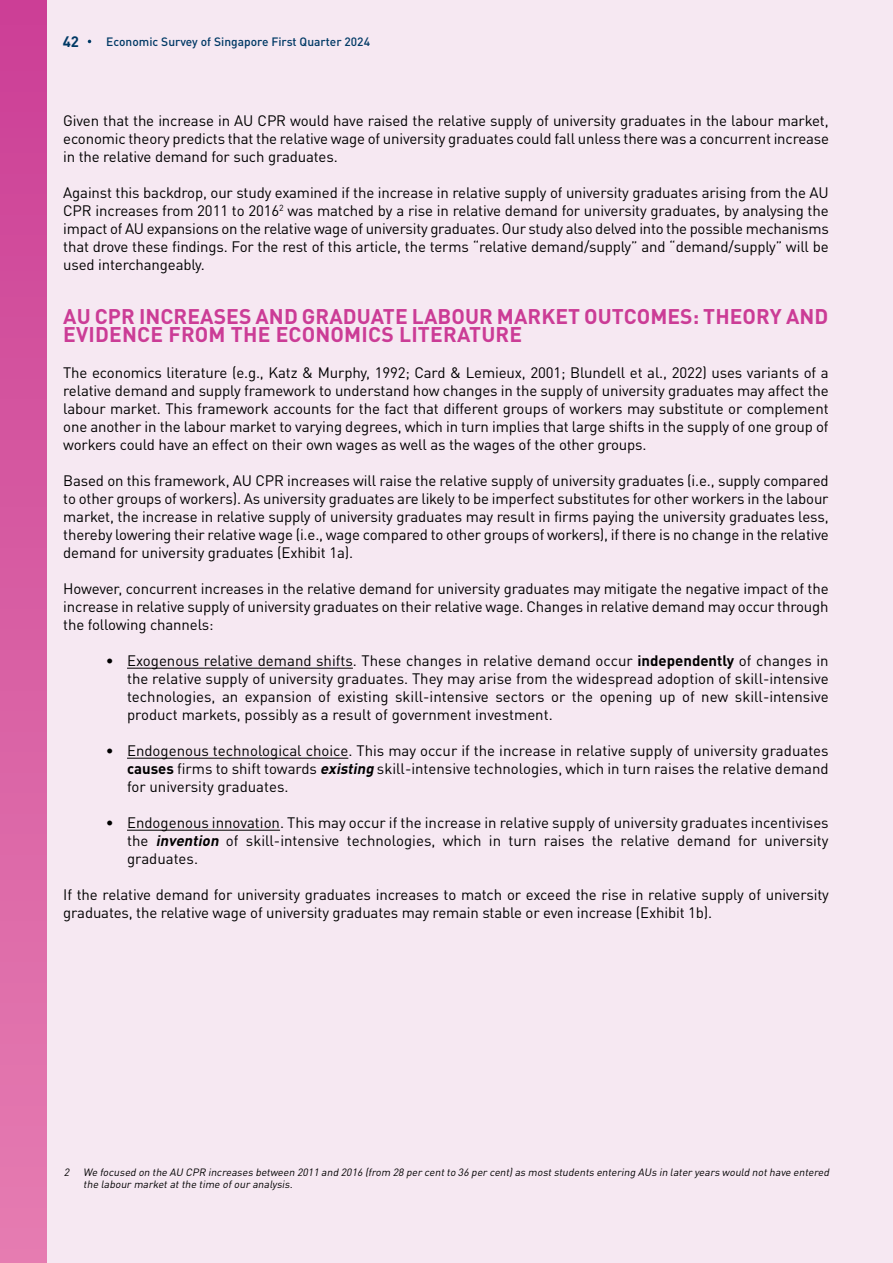
<style>
.page{position:relative;width:893px;height:1263px;background:#f6e8f2}
.page>*{position:absolute;margin:0;border:0;box-sizing:border-box;transform-origin:0 0}
.t1{font:700 21px/18px "DIN Pro";letter-spacing:.005em;color:#cb3c96}
.t2{font:15px/18px "DIN Pro";letter-spacing:-.01em;color:#000;text-align:justify}
.t3{font:700 15px "DIN Pro";color:#003965}
.t4{font:500 12px "DIN Pro";color:#003965}
.t5{font:italic 10.5px/12.6px "DIN Pro";color:#000}
.s1{font-weight:700}
.s2{font-weight:700;font-style:italic}
</style>
<div class="page">
<hr style="left:127px;top:668px;width:226px;height:1px;background:#000">
<hr style="left:127px;top:758px;width:221px;height:1px;background:#000">
<hr style="left:127px;top:830px;width:153px;height:1px;background:#000">
<div style="left:0;top:0;width:47px;height:1263px;background:linear-gradient(to bottom,#cb3f96,#e57db1)"></div>
<p class="t3" style="left:63px;top:29px;width:18px">42</p>
<p class="t4" style="left:106px;top:32px;width:265px">Economic Survey of Singapore First Quarter 2024</p>
<p class="t2" style="left:63px;top:110px;width:767px">Given that the increase in AU CPR would have raised the relative supply of university graduates in the labour market, economic theory predicts that the relative wage of university graduates could fall unless there was a concurrent increase in the relative demand for such graduates.</p>
<p class="t2" style="left:63px;top:182px;width:767px">Against this backdrop, our study examined if the increase in relative supply of university graduates arising from the AU CPR increases from 2011 to 2016<sup>2</sup> was matched by a rise in relative demand for university graduates, by analysing the impact of AU expansions on the relative wage of university graduates. Our study also delved into the possible mechanisms that drove these findings. For the rest of this article, the terms “relative demand/supply” and “demand/supply” will be used interchangeably.</p>
<h1 class="t1" style="left:63px;top:305px;width:767px">AU CPR INCREASES AND GRADUATE LABOUR MARKET OUTCOMES: THEORY AND<br>EVIDENCE FROM THE ECONOMICS LITERATURE</h1>
<p class="t2" style="left:63px;top:362px;width:767px">The economics literature (e.g., Katz &amp; Murphy, 1992; Card &amp; Lemieux, 2001; Blundell et al., 2022) uses variants of a relative demand and supply framework to understand how changes in the supply of university graduates may affect the labour market. This framework accounts for the fact that different groups of workers may substitute or complement one another in the labour market to varying degrees, which in turn implies that large shifts in the supply of one group of workers could have an effect on their own wages as well as the wages of the other groups.</p>
<p class="t2" style="left:63px;top:470px;width:767px">Based on this framework, AU CPR increases will raise the relative supply of university graduates (i.e., supply compared to other groups of workers). As university graduates are likely to be imperfect substitutes for other workers in the labour market, the increase in relative supply of university graduates may result in firms paying the university graduates less, thereby lowering their relative wage (i.e., wage compared to other groups of workers), if there is no change in the relative demand for university graduates (Exhibit 1a).</p>
<p class="t2" style="left:63px;top:578px;width:767px">However, concurrent increases in the relative demand for university graduates may mitigate the negative impact of the increase in relative supply of university graduates on their relative wage. Changes in relative demand may occur through the following channels:</p>
<p class="t2" style="left:127px;top:650px;width:703px;text-indent:-21px">• Exogenous relative demand shifts. These changes in relative demand occur <span class="s1">independently</span> of changes in the relative supply of university graduates. They may arise from the widespread adoption of skill-intensive technologies, an expansion of existing skill-intensive sectors or the opening up of new skill-intensive product markets, possibly as a result of government investment.</p>
<p class="t2" style="left:127px;top:740px;width:703px;text-indent:-21px">• Endogenous technological choice. This may occur if the increase in relative supply of university graduates <span class="s1">causes</span> firms to shift towards <span class="s2">existing</span> skill-intensive technologies, which in turn raises the relative demand for university graduates.</p>
<p class="t2" style="left:127px;top:812px;width:703px;text-indent:-21px">• Endogenous innovation. This may occur if the increase in relative supply of university graduates incentivises the <span class="s2">invention</span> of skill-intensive technologies, which in turn raises the relative demand for university graduates.</p>
<p class="t2" style="left:63px;top:884px;width:767px">If the relative demand for university graduates increases to match or exceed the rise in relative supply of university graduates, the relative wage of university graduates may remain stable or even increase (Exhibit 1b).</p>
<p class="t5" style="left:83px;top:1165px;width:750px;text-indent:-20px">2 We focused on the AU CPR increases between 2011 and 2016 (from 28 percentto 36 percent)as moststudents entering AUs in lateryears would nothave entered the labourmarketatthe time ofouranalysis.</p>
</div>
